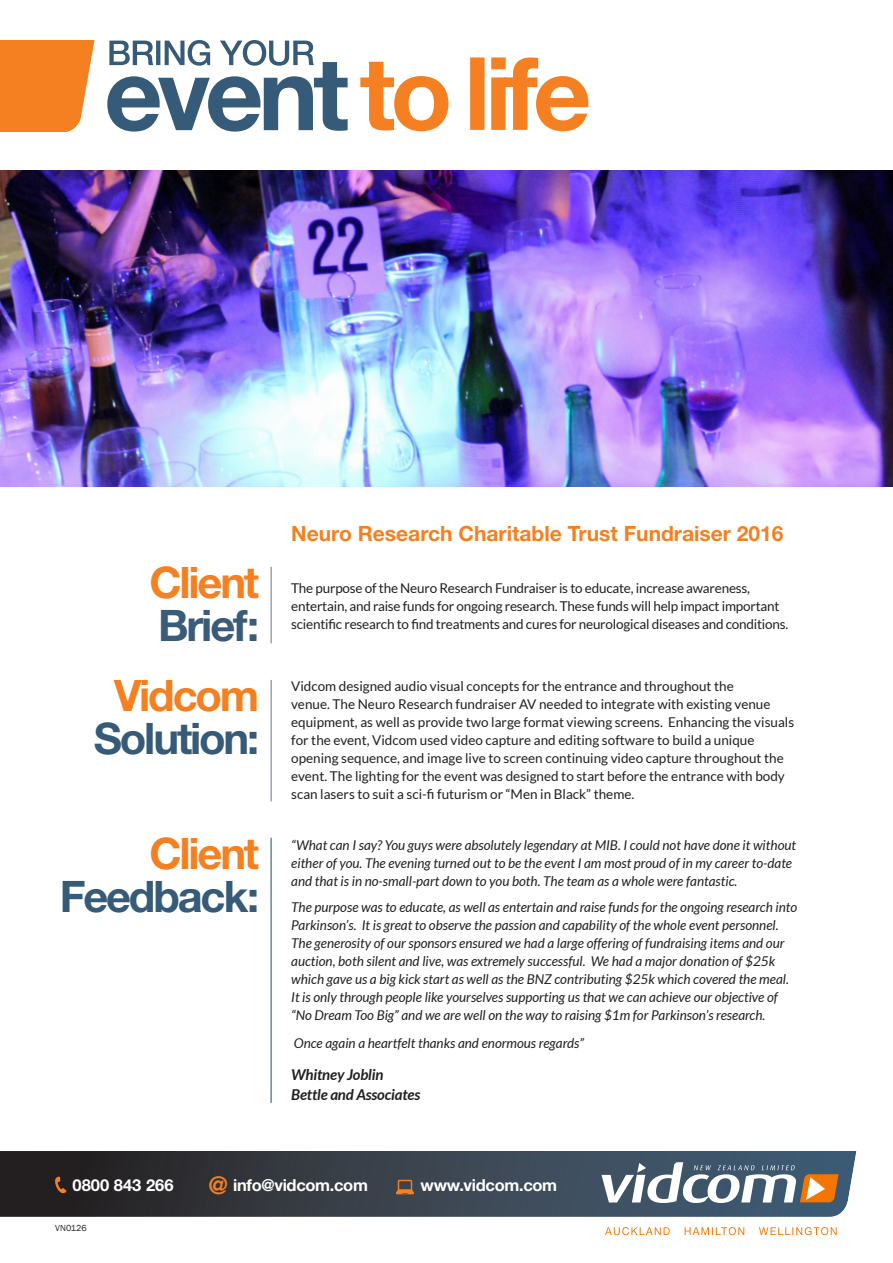
<style>
.page{position:relative;width:893px;height:1263px;background:#fff}
.page>*{position:absolute;margin:0;border:0;box-sizing:border-box;transform-origin:0 0}
.t1{font:700 43.5px "Helvetica Neue LT Std";letter-spacing:-.05em;color:#f58021}
.t2{font:700 43.5px "Helvetica Neue LT Std";letter-spacing:-.05em;color:#355b78}
.t3{font:700 43.5px "Helvetica Neue LT Std";letter-spacing:-.05em;color:#3a5c78}
.t4{font:700 24.45px "Helvetica Neue LT Std";color:#f58021}
.t5{font:700 21px "Helvetica Neue LT Std";color:#f58021}
.t6{font:700 16.5px "Helvetica Neue LT Std";letter-spacing:-.02em;color:#fff}
.t7{font:700 16.5px "Helvetica Neue LT Std";color:#fff}
.t8{font:italic 700 15px/19.5px "Lato";letter-spacing:-.01em;color:#231f20}
.t9{font:italic 13.5px/18px "Lato";color:#231f20}
.t10{font:13.5px/18px "Lato";color:#231f20}
.t11{font:9px "Franklin Gothic";color:#231f20}
</style>
<div class="page">
<svg style="left:360px;top:57px;width:228px;height:74px"></svg>
<svg style="left:107px;top:40px;width:241px;height:92px"></svg>
<svg style="left:0;top:40px;width:95px;height:92px;background:#f58c36"></svg>
<img style="left:0;top:170px;width:893px;height:317px">
<svg style="left:0;top:1151px;width:857px;height:66px;background:#373f49"></svg>
<svg style="left:601px;top:1162px;width:238px;height:41px"></svg>
<svg style="left:605px;top:1227px;width:232px;height:8px"></svg>
<svg style="left:55px;top:1176px;width:11px;height:17px"></svg>
<svg style="left:396px;top:1180px;width:18px;height:14px"></svg>
<hr style="left:269px;top:566px;width:3px;height:79px;background:#231f20;opacity:.2">
<hr style="left:269px;top:679px;width:3px;height:123px;background:#231f20;opacity:.2">
<hr style="left:271px;top:838px;width:1px;height:265px;background:#3a5c78">
<p class="t1" style="left:149px;top:555px;width:111px">Client</p>
<p class="t3" style="left:158px;top:599px;width:103px">Brief:</p>
<p class="t1" style="left:114px;top:668px;width:147px">Vidcom</p>
<p class="t2" style="left:94px;top:712px;width:167px">Solution:</p>
<p class="t1" style="left:149px;top:826px;width:111px">Client</p>
<p class="t2" style="left:60px;top:870px;width:201px">Feedback:</p>
<p class="t5" style="left:291px;top:520px;width:494px">Neuro Research Charitable Trust Fundraiser 2016</p>
<p class="t10" style="left:291px;top:579px;width:499px">The purpose of the Neuro Research Fundraiser is to educate, increase awareness, entertain, and raise funds for ongoing research. These funds will help impact important scientific research to find treatments and cures for neurological diseases and conditions.</p>
<p class="t10" style="left:291px;top:677px;width:504px">Vidcom designed audio visual concepts for the entrance and throughout the<br>venue. The Neuro Research fundraiser AV needed to integrate with existing venue equipment, as well as provide two large format viewing screens. Enhancing the visuals for the event, Vidcom used video capture and editing software to build a unique opening sequence, and image live to screen continuing video capture throughout the event. The lighting for the event was designed to start before the entrance with body scan lasers to suit a sci-fi futurism or “Men in Black” theme.</p>
<p class="t9" style="left:291px;top:836px;width:506px">“What can I say? You guys were absolutely legendary at MIB. I could not have done it without either of you. The evening turned out to be the event I am most proud of in my career to-date and that is in no-small-part down to you both. The team as a whole were fantastic.</p>
<p class="t9" style="left:291px;top:899px;width:508px">The purpose was to educate, as well as entertain and raise funds for the ongoing research into Parkinson’s. It is great to observe the passion and capability of the whole event personnel.<br>The generosity of our sponsors ensured we had a large offering of fundraising items and our auction, both silent and live, was extremely successful. We had a major donation of $25k which gave us a big kick start as well as the BNZ contributing $25k which covered the meal.<br>It is only through people like yourselves supporting us that we can achieve our objective of “No Dream Too Big” and we are well on the way to raising $1m for Parkinson’s research.</p>
<p class="t9" style="left:294px;top:1035px;width:292px">Once again a heartfelt thanks and enormous regards”</p>
<p class="t8" style="left:291px;top:1065px;width:131px">Whitney Joblin<br>Bettle and Associates</p>
<p class="t4" style="left:208px;top:1170px;width:21px">@</p>
<p class="t6" style="left:233px;top:1175px;width:136px">info@vidcom.com</p>
<p class="t7" style="left:73px;top:1175px;width:102px">0800 843 266</p>
<p class="t6" style="left:421px;top:1175px;width:138px">www.vidcom.com</p>
<p class="t11" style="left:55px;top:1223px;width:33px">VN0126</p>
</div>
